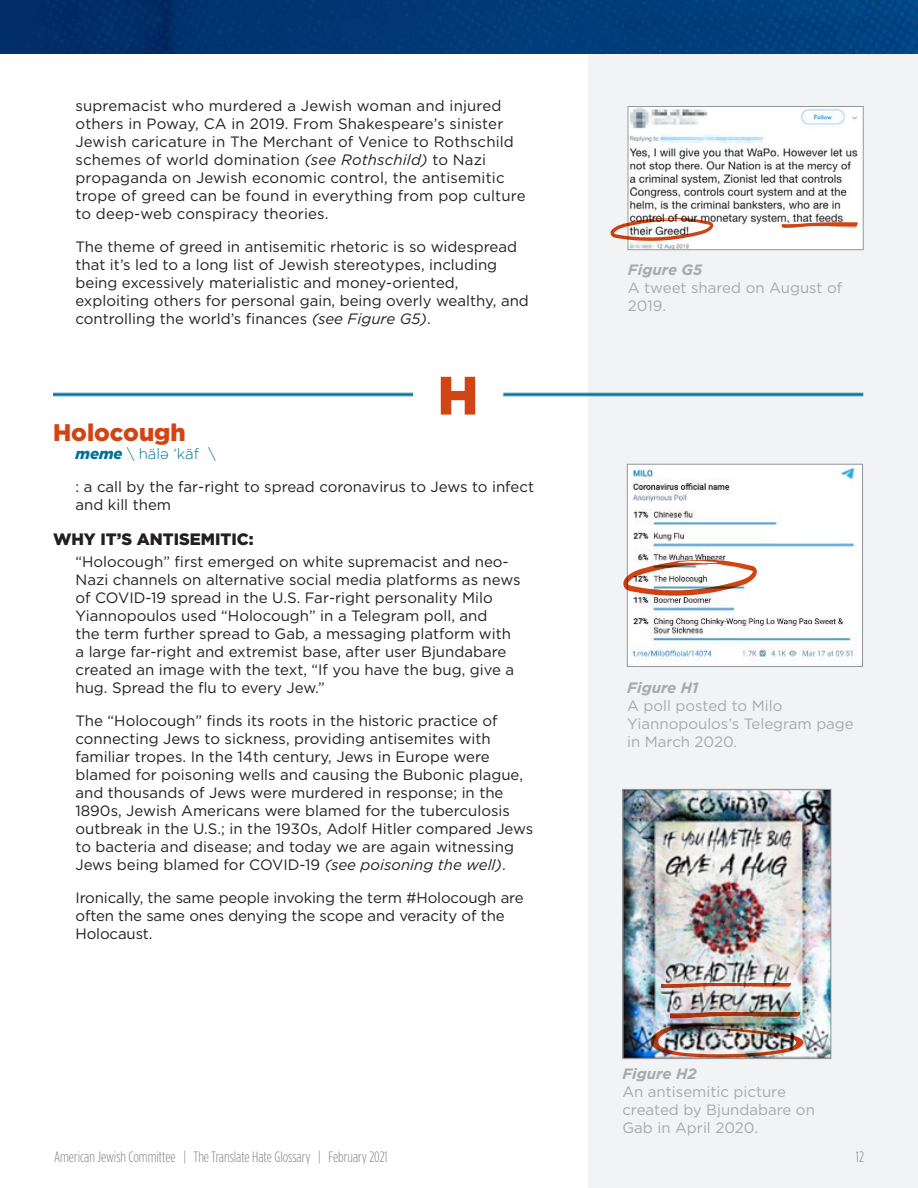
<style>
.page{position:relative;width:918px;height:1188px;background:#fff}
.page>*{position:absolute;margin:0;border:0;box-sizing:border-box;transform-origin:0 0}
.t1{font:900 54px "Gotham";color:#d14414}
.t2{font:900 24px "Gotham";color:#d14414}
.t3{font:900 16.5px "Gotham";color:#231f20}
.t4{font:15px/18px "Gotham";color:#231f20}
.t5{font:15px/18px "Gotham";color:#a8a9ad}
.t6{font:300 15px "Gotham Condensed";color:#808285}
.t7{font:italic 700 15px "Gotham";color:#a8a9ad}
.t8{font:300 15px "Gotham";color:#03729a}
.s1{font-style:italic}
.s2{font-weight:900;font-style:italic}
</style>
<div class="page">
<div style="left:588px;top:0;width:330px;height:1188px;background:#f2f3f4"></div>
<img style="left:0;top:0;width:918px;height:54px">
<img style="left:624px;top:791px;width:205px;height:266px">
<div style="left:622px;top:789px;width:209px;height:270px;border:1px solid #939598"></div>
<svg style="left:661px;top:983px;width:130px;height:6px"></svg>
<img style="left:650px;top:1012px;width:153px;height:46px">
<hr style="left:53px;top:393px;width:360px;height:1px;background:#03729a">
<hr style="left:53px;top:394px;width:360px;height:1px;background:#03729a">
<hr style="left:53px;top:395px;width:360px;height:1px;background:#03729a">
<hr style="left:503px;top:393px;width:360px;height:1px;background:#03729a">
<hr style="left:503px;top:394px;width:360px;height:1px;background:#03729a">
<hr style="left:503px;top:395px;width:360px;height:1px;background:#03729a">
<img style="left:629px;top:466px;width:232px;height:198px">
<div style="left:627px;top:464px;width:236px;height:203px;border:1px solid #939598"></div>
<svg style="left:623px;top:560px;width:134px;height:36px"></svg>
<img style="left:630px;top:108px;width:232px;height:140px">
<div style="left:628px;top:106px;width:236px;height:144px;border:1px solid #939598"></div>
<svg style="left:611px;top:218px;width:102px;height:23px"></svg>
<svg style="left:782px;top:222px;width:76px;height:6px"></svg>
<p class="t4" style="left:76px;top:96px;width:452px">supremacist who murdered a Jewish woman and injured others in Poway, CA in 2019. From Shakespeare’s sinister Jewish caricature in The Merchant of Venice to Rothschild schemes of world domination <span class="s1">(see Rothschild)</span> to Nazi propaganda on Jewish economic control, the antisemitic trope of greed can be found in everything from pop culture to deep-web conspiracy theories.</p>
<p class="t4" style="left:76px;top:237px;width:455px">The theme of greed in antisemitic rhetoric is so widespread that it’s led to a long list of Jewish stereotypes, including being excessively materialistic and money-oriented, exploiting others for personal gain, being overly wealthy, and controlling the world’s finances <span class="s1">(see Figure G5)</span>.</p>
<h1 class="t1" style="left:437px;top:358px;width:43px">H</h1>
<h2 class="t2" style="left:53px;top:416px;width:134px">Holocough</h2>
<p class="t8" style="left:76px;top:444px;width:142px"><span class="s2">meme</span> \ hälə ‘käf \</p>
<p class="t4" style="left:76px;top:477px;width:460px">: a call by the far-right to spread coronavirus to Jews to infect and kill them</p>
<p class="t3" style="left:53px;top:528px;width:202px">WHY IT’S ANTISEMITIC:</p>
<p class="t4" style="left:76px;top:553px;width:447px">“Holocough” first emerged on white supremacist and neo-Nazi channels on alternative social media platforms as news of COVID-19 spread in the U.S. Far-right personality Milo Yiannopoulos used “Holocough” in a Telegram poll, and<br>the term further spread to Gab, a messaging platform with a large far-right and extremist base, after user Bjundabare created an image with the text, “If you have the bug, give a hug. Spread the flu to every Jew.”</p>
<p class="t4" style="left:76px;top:712px;width:459px">The “Holocough” finds its roots in the historic practice of connecting Jews to sickness, providing antisemites with familiar tropes. In the 14th century, Jews in Europe were blamed for poisoning wells and causing the Bubonic plague, and thousands of Jews were murdered in response; in the 1890s, Jewish Americans were blamed for the tuberculosis outbreak in the U.S.; in the 1930s, Adolf Hitler compared Jews to bacteria and disease; and today we are again witnessing Jews being blamed for COVID-19 <span class="s1">(see poisoning the well)</span>.</p>
<p class="t4" style="left:76px;top:889px;width:450px">Ironically, the same people invoking the term #Holocough are often the same ones denying the scope and veracity of the<br>Holocaust.</p>
<p class="t7" style="left:628px;top:260px;width:76px">Figure G5</p>
<p class="t5" style="left:628px;top:279px;width:216px">A tweet shared on August of<br>2019.</p>
<p class="t7" style="left:627px;top:678px;width:73px">Figure H1</p>
<p class="t5" style="left:627px;top:697px;width:228px">A poll posted to Milo<br>Yiannopoulos’s Telegram page in March 2020.</p>
<p class="t7" style="left:622px;top:1064px;width:76px">Figure H2</p>
<p class="t5" style="left:622px;top:1082px;width:194px">An antisemitic picture created by Bjundabare on<br>Gab in April 2020.</p>
<p class="t6" style="left:54px;top:1149px;width:335px">American Jewish Committee | The Translate Hate Glossary | February 2021</p>
<p class="t6" style="left:856px;top:1149px;width:10px">12</p>
</div>
